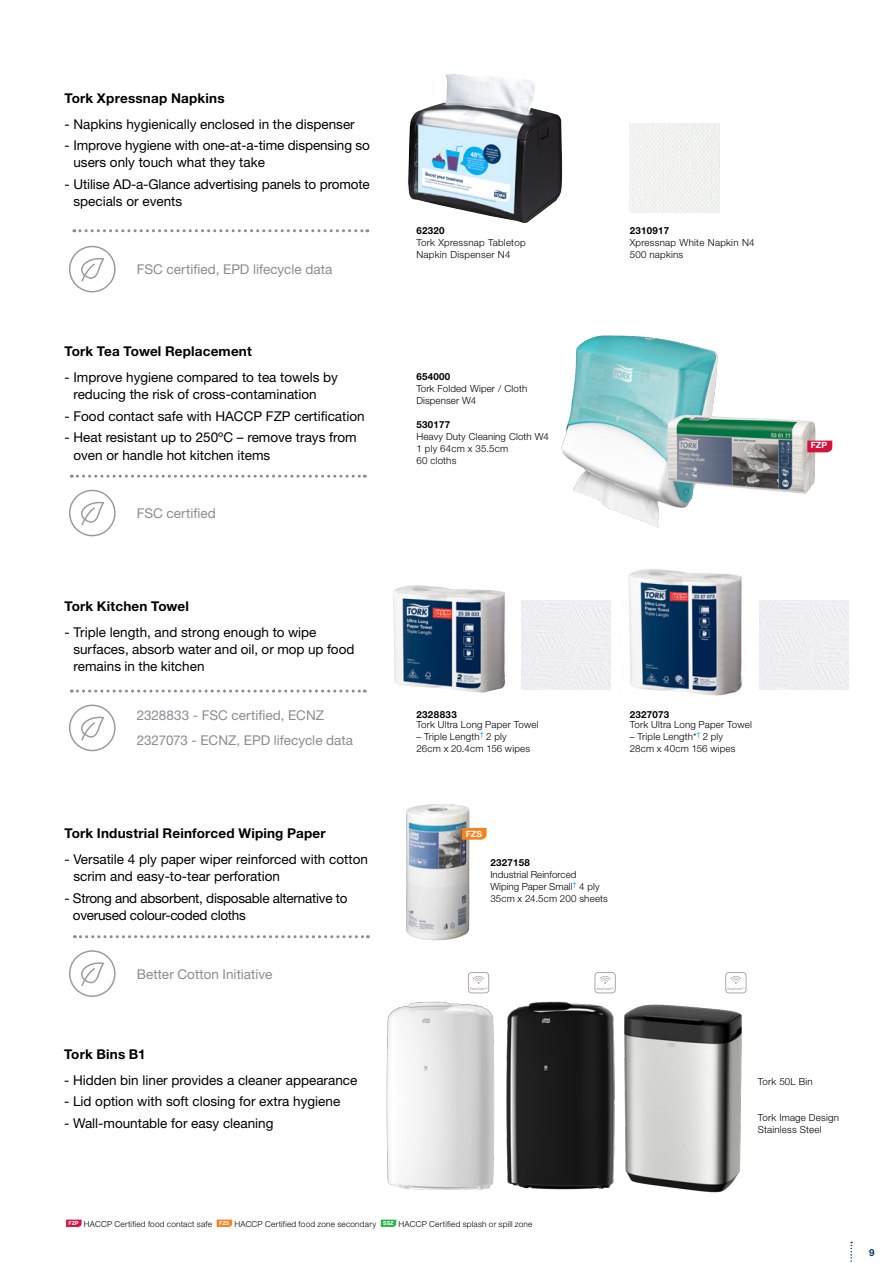
<style>
.page{position:relative;width:893px;height:1263px;background:#fff}
.page>*{position:absolute;margin:0;border:0;box-sizing:border-box;transform-origin:0 0}
.t1{font:13.5px/17.2px "Helvetica Neue";color:#000}
.t2{font:13.5px/25.8px "Helvetica Neue";color:#8a8c8e}
.t3{font:700 13.5px "Helvetica Neue";letter-spacing:.015em;color:#000}
.t4{font:13.5px/17.2px "Helvetica Neue";letter-spacing:-.02em;color:#000}
.t5{font:300 9.75px/12px "Helvetica Neue";letter-spacing:.02em;color:#000}
.t6{font:700 9.75px "Helvetica Neue";letter-spacing:.025em;color:#000}
.t7{font:700 9.75px "Helvetica Neue";color:#003974}
.t8{font:700 8.7px "Helvetica Neue";color:#fff}
.t9{font:300 8.25px "Helvetica Neue";letter-spacing:.025em;color:#000}
</style>
<div class="page">
<svg style="left:850px;top:1242px;width:2px;height:20px"></svg>
<img style="left:561px;top:335px;width:157px;height:193px">
<svg style="left:66px;top:1219px;width:16px;height:8px"></svg>
<svg style="left:217px;top:1219px;width:15px;height:8px"></svg>
<svg style="left:381px;top:1219px;width:15px;height:8px"></svg>
<div style="left:630px;top:123px;width:89px;height:90px;background:#f1f2ef"></div>
<img style="left:408px;top:74px;width:154px;height:149px">
<svg style="left:74px;top:229px;width:294px;height:3px"></svg>
<svg style="left:81px;top:258px;width:23px;height:24px"></svg>
<div style="left:69px;top:246px;width:47px;height:46px;border:2px solid #000;border-radius:50%"></div>
<img style="left:667px;top:415px;width:148px;height:79px">
<svg style="left:71px;top:475px;width:294px;height:3px"></svg>
<svg style="left:71px;top:689px;width:294px;height:3px"></svg>
<svg style="left:81px;top:502px;width:23px;height:24px"></svg>
<div style="left:69px;top:490px;width:47px;height:46px;border:2px solid #000;border-radius:50%"></div>
<svg style="left:81px;top:717px;width:23px;height:23px"></svg>
<div style="left:69px;top:704px;width:47px;height:47px;border:2px solid #000;border-radius:50%"></div>
<svg style="left:807px;top:441px;width:25px;height:11px"></svg>
<svg style="left:74px;top:935px;width:294px;height:3px"></svg>
<svg style="left:81px;top:962px;width:23px;height:24px"></svg>
<div style="left:69px;top:950px;width:47px;height:47px;border:2px solid #000;border-radius:50%"></div>
<img style="left:406px;top:804px;width:63px;height:137px">
<img style="left:386px;top:986px;width:109px;height:204px">
<img style="left:506px;top:1001px;width:91px;height:189px">
<img style="left:597px;top:993px;width:147px;height:200px">
<svg style="left:725px;top:972px;width:21px;height:21px"></svg>
<svg style="left:594px;top:972px;width:22px;height:21px"></svg>
<svg style="left:468px;top:972px;width:21px;height:21px"></svg>
<img style="left:393px;top:585px;width:112px;height:107px">
<img style="left:628px;top:569px;width:115px;height:127px">
<div style="left:759px;top:600px;width:89px;height:89px;background:#efeef3"></div>
<div style="left:521px;top:600px;width:89px;height:89px;background:#efeef3"></div>
<svg style="left:462px;top:828px;width:25px;height:12px"></svg>
<p class="t3" style="left:64px;top:90px;width:162px">Tork Xpressnap Napkins</p>
<p class="t1" style="left:64px;top:115px;width:292px">- Napkins hygienically enclosed in the dispenser</p>
<p class="t1" style="left:73px;top:136px;width:298px;text-indent:-9px">- Improve hygiene with one-at-a-time dispensing so users only touch what they take</p>
<p class="t1" style="left:73px;top:175px;width:298px;text-indent:-9px">- Utilise AD-a-Glance advertising panels to promote specials or events</p>
<p class="t2" style="left:137px;top:257px;width:197px">FSC certified, EPD lifecycle data</p>
<p class="t3" style="left:64px;top:343px;width:189px">Tork Tea Towel Replacement</p>
<p class="t1" style="left:73px;top:369px;width:266px;text-indent:-9px">- Improve hygiene compared to tea towels by reducing the risk of cross-contamination</p>
<p class="t1" style="left:64px;top:407px;width:302px">- Food contact safe with HACCP FZP certification</p>
<p class="t1" style="left:73px;top:429px;width:285px;text-indent:-9px">- Heat resistant up to 250ºC – remove trays from oven or handle hot kitchen items</p>
<p class="t2" style="left:137px;top:500px;width:81px">FSC certified</p>
<p class="t3" style="left:64px;top:598px;width:126px">Tork Kitchen Towel</p>
<p class="t1" style="left:73px;top:623px;width:283px;text-indent:-9px">- Triple length, and strong enough to wipe surfaces, absorb water and oil, or mop up food remains in the kitchen</p>
<p class="t2" style="left:137px;top:702px;width:218px">2328833 - FSC certified, ECNZ<br>2327073 - ECNZ, EPD lifecycle data</p>
<p class="t3" style="left:64px;top:825px;width:263px">Tork Industrial Reinforced Wiping Paper</p>
<p class="t1" style="left:73px;top:850px;width:296px;text-indent:-9px">- Versatile 4 ply paper wiper reinforced with cotton scrim and easy-to-tear perforation</p>
<p class="t4" style="left:73px;top:889px;width:276px;text-indent:-8px">- Strong and absorbent, disposable alternative to overused colour-coded cloths</p>
<p class="t2" style="left:137px;top:961px;width:137px">Better Cotton Initiative</p>
<p class="t3" style="left:64px;top:1046px;width:83px">Tork Bins B1</p>
<p class="t1" style="left:64px;top:1071px;width:295px">- Hidden bin liner provides a cleaner appearance</p>
<p class="t1" style="left:64px;top:1093px;width:278px">- Lid option with soft closing for extra hygiene</p>
<p class="t1" style="left:64px;top:1114px;width:211px">- Wall-mountable for easy cleaning</p>
<p class="t6" style="left:416px;top:225px;width:30px">62320</p>
<p class="t5" style="left:416px;top:237px;width:111px">Tork Xpressnap Tabletop<br>Napkin Dispenser N4</p>
<p class="t6" style="left:416px;top:371px;width:35px">654000</p>
<p class="t5" style="left:416px;top:383px;width:112px">Tork Folded Wiper / Cloth<br>Dispenser W4</p>
<p class="t6" style="left:416px;top:419px;width:35px">530177</p>
<p class="t5" style="left:416px;top:431px;width:134px">Heavy Duty Cleaning Cloth W4<br>1 ply 64cm x 35.5cm<br>60 cloths</p>
<p class="t6" style="left:630px;top:225px;width:41px">2310917</p>
<p class="t5" style="left:630px;top:237px;width:126px">Xpressnap White Napkin N4<br>500 napkins</p>
<p class="t8" style="left:811px;top:440px;width:18px">FZP</p>
<p class="t6" style="left:416px;top:708px;width:42px">2328833</p>
<p class="t5" style="left:416px;top:719px;width:124px">Tork Ultra Long Paper Towel</p>
<p class="t5" style="left:416px;top:731px;width:115px">– Triple Length<sup>†</sup> 2 ply<br>26cm x 20.4cm 156 wipes</p>
<p class="t6" style="left:630px;top:708px;width:41px">2327073</p>
<p class="t5" style="left:630px;top:719px;width:124px">Tork Ultra Long Paper Towel</p>
<p class="t5" style="left:630px;top:731px;width:107px">– Triple Length*<sup>†</sup> 2 ply<br>28cm x 40cm 156 wipes</p>
<p class="t8" style="left:466px;top:828px;width:18px">FZS</p>
<p class="t6" style="left:490px;top:856px;width:41px">2327158</p>
<p class="t5" style="left:490px;top:868px;width:119px">Industrial Reinforced<br>Wiping Paper Small<sup>†</sup> 4 ply<br>35cm x 24.5cm 200 sheets</p>
<p class="t5" style="left:758px;top:1075px;width:57px">Tork 50L Bin</p>
<p class="t5" style="left:758px;top:1111px;width:83px">Tork Image Design<br>Stainless Steel</p>
<p class="t9" style="left:69px;top:1219px;width:465px"><sup>FZP</sup> HACCP Certified food contact safe <sup>FZS</sup> HACCP Certified food zone secondary <sup>SSZ</sup> HACCP Certified splash or spill zone</p>
<p class="t7" style="left:869px;top:1246px;width:7px">9</p>
</div>
